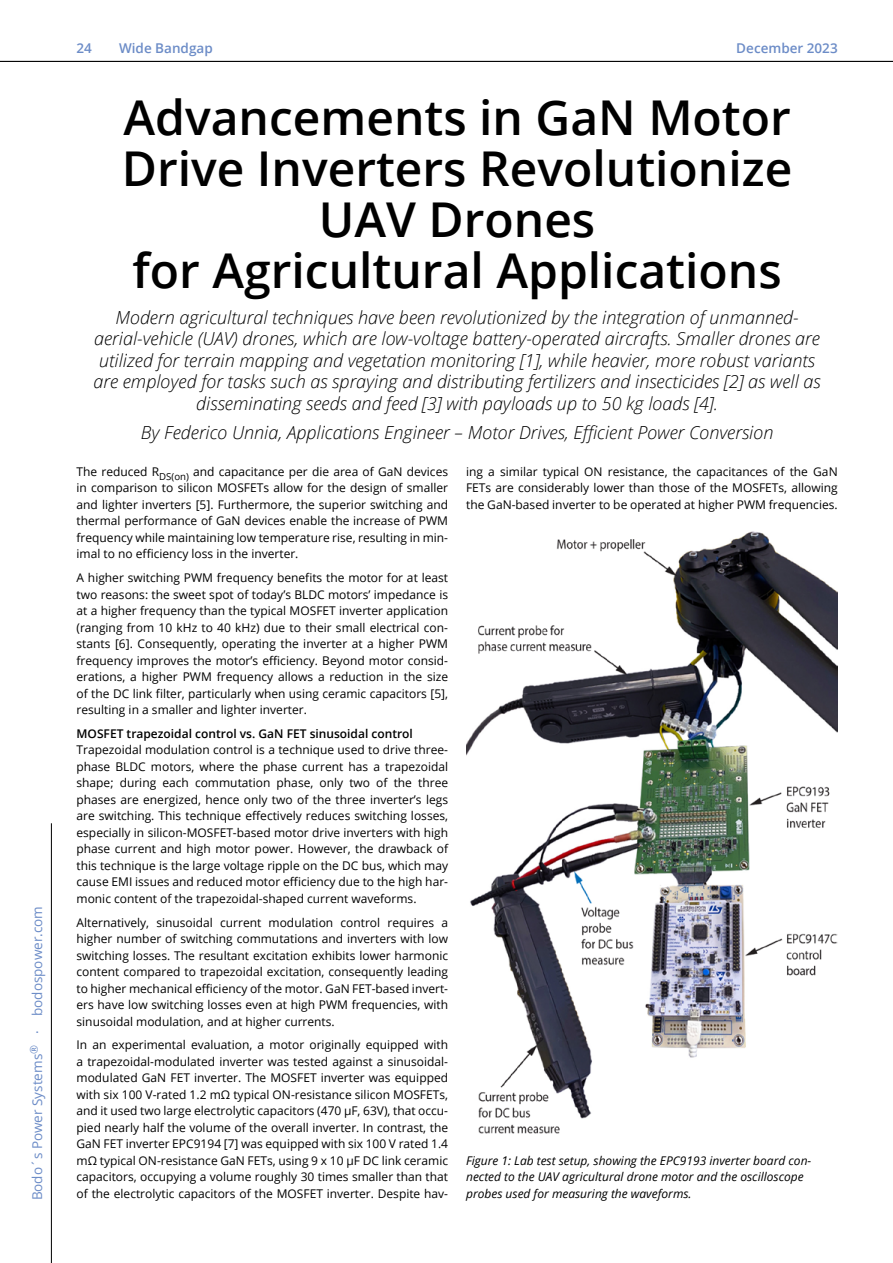
<style>
.page{position:relative;width:893px;height:1263px;background:#fff}
.page>*{position:absolute;margin:0;border:0;box-sizing:border-box;transform-origin:0 0}
.Überschrift{font:600 48px/51px "Open Sans";color:#000;text-align:center}
.Opener{font:italic 300 18px/21.6px "Open Sans";color:#000;text-align:center}
.t1{font:13.5px "Open Sans";color:#6c8cc7}
.Theme{font:600 13.5px "Open Sans";color:#6c8cc7}
.Fließtext_ohne_Einzug{font:12px/16.5px "Open Sans";color:#000;text-align:justify}
.Fließtext_ohne_Einzug-2{font:italic 12px/16.5px "Open Sans";color:#000}
.Fließtext_Überschrift{font:600 12px "Open Sans";color:#000}
</style>
<div class="page">
<hr style="left:0;top:61px;width:893px;height:1px;background:#000">
<hr style="left:51px;top:823px;width:1px;height:440px;background:#000">
<img style="left:466px;top:531px;width:372px;height:603px">
<hr style="left:892px;top:0;width:1px;height:1263px;background:#fff">
<p class="t1" style="left:28px;top:1200px;width:296px;rotate:-90deg">Bodo´s Power Systems<sup>®</sup> · bodospower.com</p>
<p class="Theme" style="left:119px;top:39px;width:95px">Wide Bandgap</p>
<p class="Theme" style="left:77px;top:39px;width:17px">24</p>
<p class="Theme" style="left:736px;top:39px;width:103px">December 2023</p>
<p class="Überschrift" style="left:122px;top:91px;width:672px">Advancements in GaN Motor<br>Drive Inverters Revolutionize<br>UAV Drones<br>for Agricultural Applications</p>
<p class="Opener" style="left:93px;top:306px;width:729px">Modern agricultural techniques have been revolutionized by the integration of unmanned&shy;aerial-vehicle (UAV) drones, which are low-voltage battery-operated aircrafts. Smaller drones are utilized for terrain mapping and vegetation monitoring [1], while heavier, more robust variants are employed for tasks such as spraying and distributing fertilizers and insecticides [2] as well as disseminating seeds and feed [3] with payloads up to 50 kg loads [4].</p>
<p class="Opener" style="left:141px;top:421px;width:634px">By Federico Unnia, Applications Engineer – Motor Drives, Efficient Power Conversion</p>
<p class="Fließtext_ohne_Einzug" style="left:77px;top:463px;width:373px">The reduced R<sub>DS(on)</sub> and capacitance per die area of GaN devices in comparison to silicon MOSFETs allow for the design of smaller and lighter inverters [5]. Furthermore, the superior switching and thermal performance of GaN devices enable the increase of PWM frequency while maintaining low temperature rise, resulting in min&shy;imal to no efficiency loss in the inverter.</p>
<p class="Fließtext_ohne_Einzug" style="left:77px;top:569px;width:373px">A higher switching PWM frequency benefits the motor for at least two reasons: the sweet spot of today’s BLDC motors’ impedance is at a higher frequency than the typical MOSFET inverter application (ranging from 10 kHz to 40 kHz) due to their small electrical con&shy;stants [6]. Consequently, operating the inverter at a higher PWM frequency improves the motor’s efficiency. Beyond motor consid&shy;erations, a higher PWM frequency allows a reduction in the size of the DC link filter, particularly when using ceramic capacitors [5], resulting in a smaller and lighter inverter.</p>
<p class="Fließtext_Überschrift" style="left:77px;top:725px;width:338px">MOSFET trapezoidal control vs. GaN FET sinusoidal control</p>
<p class="Fließtext_ohne_Einzug" style="left:77px;top:741px;width:373px">Trapezoidal modulation control is a technique used to drive three&shy;phase BLDC motors, where the phase current has a trapezoidal shape; during each commutation phase, only two of the three phases are energized, hence only two of the three inverter’s legs are switching. This technique effectively reduces switching losses, especially in silicon-MOSFET-based motor drive inverters with high phase current and high motor power. However, the drawback of this technique is the large voltage ripple on the DC bus, which may cause EMI issues and reduced motor efficiency due to the high har&shy;monic content of the trapezoidal-shaped current waveforms.</p>
<p class="Fließtext_ohne_Einzug" style="left:77px;top:914px;width:373px">Alternatively, sinusoidal current modulation control requires a higher number of switching commutations and inverters with low switching losses. The resultant excitation exhibits lower harmonic content compared to trapezoidal excitation, consequently leading to higher mechanical efficiency of the motor. GaN FET-based invert&shy;ers have low switching losses even at high PWM frequencies, with sinusoidal modulation, and at higher currents.</p>
<p class="Fließtext_ohne_Einzug" style="left:77px;top:1036px;width:373px">In an experimental evaluation, a motor originally equipped with a trapezoidal-modulated inverter was tested against a sinusoidal&shy;modulated GaN FET inverter. The MOSFET inverter was equipped with six 100 V-rated 1.2 mΩ typical ON-resistance silicon MOSFETs, and it used two large electrolytic capacitors (470 µF, 63V), that occu&shy;pied nearly half the volume of the overall inverter. In contrast, the GaN FET inverter EPC9194 [7] was equipped with six 100 V rated 1.4 mΩ typical ON-resistance GaN FETs, using 9 x 10 µF DC link ceramic capacitors, occupying a volume roughly 30 times smaller than that of the electrolytic capacitors of the MOSFET inverter. Despite hav-</p>
<p class="Fließtext_ohne_Einzug" style="left:466px;top:463px;width:373px">ing a similar typical ON resistance, the capacitances of the GaN FETs are considerably lower than those of the MOSFETs, allowing the GaN-based inverter to be operated at higher PWM frequencies.</p>
<p class="Fließtext_ohne_Einzug-2" style="left:466px;top:1152px;width:347px">Figure 1: Lab test setup, showing the EPC9193 inverter board con&shy;nected to the UAV agricultural drone motor and the oscilloscope probes used for measuring the waveforms.</p>
</div>
